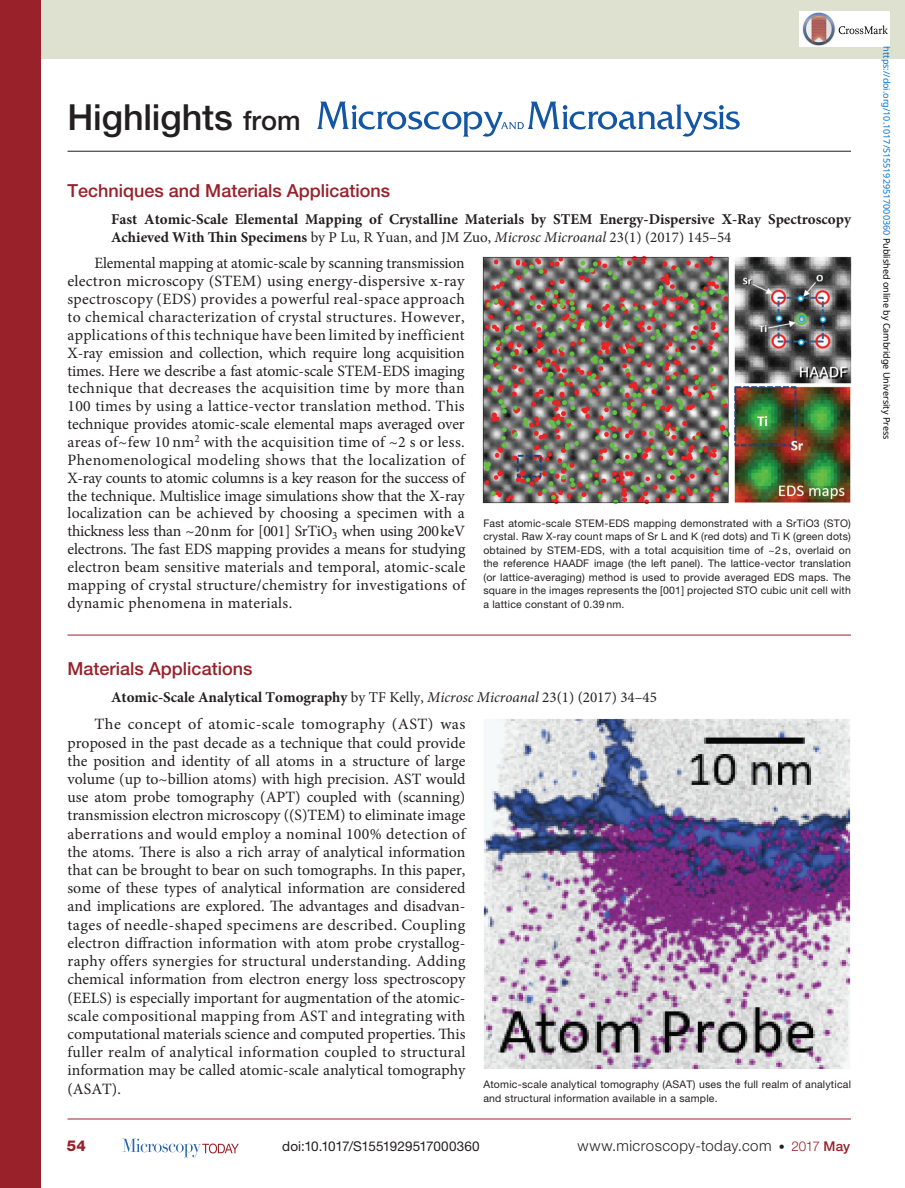
<style>
.page{position:relative;width:905px;height:1188px;background:#fff}
.page>*{position:absolute;margin:0;border:0;box-sizing:border-box;transform-origin:0 0}
.t1{font:500 36px "Helvetica Neue LT Std";letter-spacing:-.005em;color:#231f20}
.t2{font:500 18px "Helvetica Neue LT Std";color:#98212a}
.t3{font:15.75px/18.1px "Minion Pro";letter-spacing:.01em;color:#231f20;text-align:justify}
.t4{font:700 15px/18px "Minion Pro";color:#231f20}
.t5{font:300 15px "Helvetica Neue LT Std";letter-spacing:.03em;color:#231f20}
.t6{font:800 15px "Helvetica Neue LT Std";color:#98212a}
.t7{font:13.5px "Helvetica Neue LT Std";letter-spacing:-.005em;color:#231f20}
.t8{font:10.5px/13.5px "Helvetica Neue LT Std";letter-spacing:.02em;color:#231f20;text-align:justify}
.t9{font:9px "Noto Sans";color:#0172cf}
.s1{font-size:27px}
.s2{font-weight:400}
.s3{font-weight:400;font-style:italic}
.s4{font-size:12px}
.s5{font-size:13.5px;color:#98212a}
.s6{font-weight:500;font-size:13.5px;color:#98212a}
.s7{color:#000}
</style>
<div class="page">
<svg style="left:122px;top:1139px;width:117px;height:18px"></svg>
<div style="left:0;top:0;width:904px;height:58px;background:#dfe1d0"></div>
<div style="left:0;top:0;width:41px;height:1188px;background:#98212a"></div>
<svg style="left:317px;top:102px;width:422px;height:35px"></svg>
<hr style="left:68px;top:151px;width:782px;height:1px;background:#231f20">
<hr style="left:68px;top:635px;width:782px;height:1px;background:#98212a">
<hr style="left:68px;top:1119px;width:782px;height:1px;background:#98212a">
<img style="left:482px;top:255px;width:369px;height:250px">
<img style="left:483px;top:718px;width:367px;height:351px">
<img style="left:799px;top:12px;width:91px;height:35px">
<h1 class="t1" style="left:67px;top:96px;width:235px">Highlights <span class="s1">from</span></h1>
<p class="t2" style="left:68px;top:179px;width:324px">Techniques and Materials Applications</p>
<p class="t4" style="left:111px;top:210px;width:741px">Fast Atomic-Scale Elemental Mapping of Crystalline Materials by STEM Energy-Dispersive X-Ray Spectroscopy<br>Achieved With Thin Specimens <span class="s2">by P Lu, R Yuan, and JM Zuo,</span> <span class="s3">Microsc Microanal</span> <span class="s2">23(1) (2017) 145–54</span></p>
<p class="t3" style="left:67px;top:255px;width:399px;text-indent:27px">Elemental mapping at atomic-scale by scanning transmission electron microscopy (STEM) using energy-dispersive x-ray spectroscopy (EDS) provides a powerful real-space approach to chemical characterization of crystal structures. However, applications of this technique have been limited by inefficient X-ray emission and collection, which require long acquisition times. Here we describe a fast atomic-scale STEM-EDS imaging technique that decreases the acquisition time by more than 100 times by using a lattice-vector translation method. This technique provides atomic-scale elemental maps averaged over areas of~few 10 nm<sup>2</sup> with the acquisition time of ~2 s or less.<br>Phenomenological modeling shows that the localization of X-ray counts to atomic columns is a key reason for the success of the technique. Multislice image simulations show that the X-ray localization can be achieved by choosing a specimen with a thickness less than ~20nm for [001] SrTiO<sub>3</sub> when using 200keV electrons. The fast EDS mapping provides a means for studying electron beam sensitive materials and temporal, atomic-scale mapping of crystal structure/chemistry for investigations of dynamic phenomena in materials.</p>
<p class="t8" style="left:483px;top:516px;width:369px">Fast atomic-scale STEM-EDS mapping demonstrated with a SrTiO3 (STO) crystal. Raw X-ray count maps of Sr L and K (red dots) and Ti K (green dots) obtained by STEM-EDS, with a total acquisition time of ~2 s, overlaid on the reference HAADF image (the left panel). The lattice-vector translation (or lattice-averaging) method is used to provide averaged EDS maps. The square in the images represents the [001] projected STO cubic unit cell with a lattice constant of 0.39 nm.</p>
<p class="t2" style="left:68px;top:658px;width:186px">Materials Applications</p>
<p class="t4" style="left:111px;top:688px;width:547px">Atomic-Scale Analytical Tomography <span class="s2">by TF Kelly,</span> <span class="s3">Microsc Microanal</span> <span class="s2">23(1) (2017) 34–45</span></p>
<p class="t3" style="left:68px;top:715px;width:399px;text-indent:27px">The concept of atomic-scale tomography (AST) was proposed in the past decade as a technique that could provide the position and identity of all atoms in a structure of large volume (up to~billion atoms) with high precision. AST would use atom probe tomography (APT) coupled with (scanning) transmission electron microscopy ((S)TEM) to eliminate image aberrations and would employ a nominal 100% detection of the atoms. There is also a rich array of analytical information that can be brought to bear on such tomographs. In this paper, some of these types of analytical information are considered and implications are explored. The advantages and disadvan&shy;tages of needle-shaped specimens are described. Coupling electron diffraction information with atom probe crystallog&shy;raphy offers synergies for structural understanding. Adding chemical information from electron energy loss spectroscopy (EELS) is especially important for augmentation of the atomic&shy;scale compositional mapping from AST and integrating with computational materials science and computed properties. This fuller realm of analytical information coupled to structural information may be called atomic-scale analytical tomography (ASAT).</p>
<p class="t8" style="left:483px;top:1077px;width:369px">Atomic-scale analytical tomography (ASAT) uses the full realm of analytical and structural information available in a sample.</p>
<p class="t6" style="left:67px;top:1137px;width:21px">54</p>
<p class="t7" style="left:282px;top:1138px;width:199px">doi:10.1017/S1551929517000360</p>
<p class="t5" style="left:577px;top:1136px;width:274px">www.microscopy-today.com <span class="s4">•</span> <span class="s5">2017</span> <span class="s6">May</span></p>
<p class="t9" style="left:893px;top:46px;width:394px;rotate:90deg">https://doi.org/10.1017/S1551929517000360 <span class="s7">Published online by Cambridge University Press</span></p>
</div>
